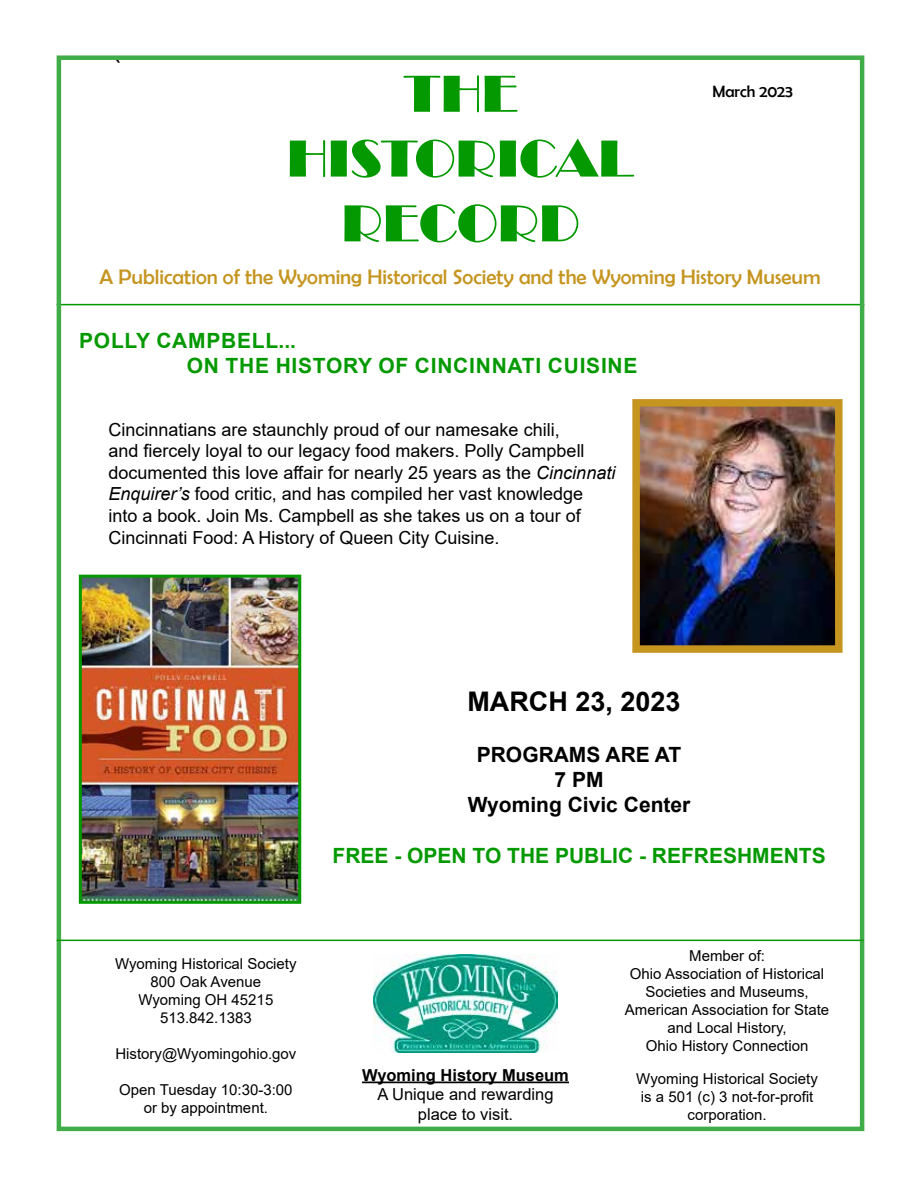
<style>
.page{position:relative;width:918px;height:1188px;background:#fff}
.page>*{position:absolute;margin:0;border:0;box-sizing:border-box;transform-origin:0 0}
.t1{font:54px/64.8px "Broadway";color:#049900;text-align:center}
.t2{font:700 27px "Arial";color:#000}
.t3{font:21px "Berlin Sans FB";color:#c59520}
.t4{font:700 21px/25.2px "Arial";letter-spacing:.035em;color:#049900}
.t5{font:700 21px/25.2px "Arial";color:#000;text-align:center}
.t6{font:700 21px "Arial";color:#049900}
.t7{font:21px "Arial";color:#000}
.t8{font:18px/21.6px "Arial";color:#000}
.t9{font:16.5px/19.8px "Arial";color:#000;text-align:center}
.t10{font:700 16.5px "Arial";color:#000}
.t11{font:16.5px "Berlin Sans FB";color:#000}
.t12{font:15px/18px "Arial";color:#000;text-align:center}
.s1{font-style:italic}
</style>
<div class="page">
<hr style="left:57px;top:304px;width:807px;height:1px;background:#049900">
<img style="left:374px;top:954px;width:183px;height:98px">
<div style="left:57px;top:55px;width:807px;height:1076px;border:4px solid #41ad49"></div>
<hr style="left:57px;top:940px;width:807px;height:1px;background:#049900">
<hr style="left:362px;top:1082px;width:207px;height:1px;background:#000">
<img style="left:83px;top:579px;width:214px;height:321px">
<div style="left:79px;top:575px;width:222px;height:329px;border:3px solid #049900"></div>
<img style="left:641px;top:408px;width:193px;height:236px">
<div style="left:632px;top:399px;width:211px;height:254px;border:8px solid #c59520"></div>
<h3 class="t7" style="left:115px;top:53px;width:8px">`</h3>
<h1 class="t1" style="left:287px;top:61px;width:349px">THE<br>HISTORICAL<br>RECORD</h1>
<p class="t11" style="left:712px;top:82px;width:82px">March 2023</p>
<h3 class="t3" style="left:99px;top:265px;width:723px">A Publication of the Wyoming Historical Society and the Wyoming History Museum</h3>
<h3 class="t4" style="left:187px;top:328px;width:452px;text-indent:-108px">POLLY CAMPBELL...<br>ON THE HISTORY OF CINCINNATI CUISINE</h3>
<p class="t8" style="left:108px;top:418px;width:508px">Cincinnatians are staunchly proud of our namesake chili,<br>and fiercely loyal to our legacy food makers. Polly Campbell documented this love affair for nearly 25 years as the <span class="s1">Cincinnati Enquirer’s</span> food critic, and has compiled her vast knowledge into a book. Join Ms. Campbell as she takes us on a tour of Cincinnati Food: A History of Queen City Cuisine.</p>
<h2 class="t2" style="left:467px;top:682px;width:215px">MARCH 23, 2023</h2>
<p class="t12" style="left:115px;top:955px;width:183px">Wyoming Historical Society<br>800 Oak Avenue<br>Wyoming OH 45215<br>513.842.1383</p>
<p class="t12" style="left:115px;top:1045px;width:182px">History@Wyomingohio.gov</p>
<p class="t12" style="left:119px;top:1081px;width:175px">Open Tuesday 10:30-3:00 or by appointment.</p>
<h3 class="t5" style="left:468px;top:742px;width:224px">PROGRAMS ARE AT<br>7 PM<br>Wyoming Civic Center</h3>
<h3 class="t6" style="left:333px;top:840px;width:495px">FREE - OPEN TO THE PUBLIC - REFRESHMENTS</h3>
<p class="t10" style="left:362px;top:1063px;width:208px">Wyoming History Museum</p>
<p class="t9" style="left:377px;top:1085px;width:178px">A Unique and rewarding place to visit.</p>
<p class="t12" style="left:625px;top:946px;width:206px">Member of:<br>Ohio Association of Historical<br>Societies and Museums,<br>American Association for State and Local History,<br>Ohio History Connection</p>
<p class="t12" style="left:636px;top:1069px;width:183px">Wyoming Historical Society is a 501 (c) 3 not-for-profit corporation.</p>
</div>
